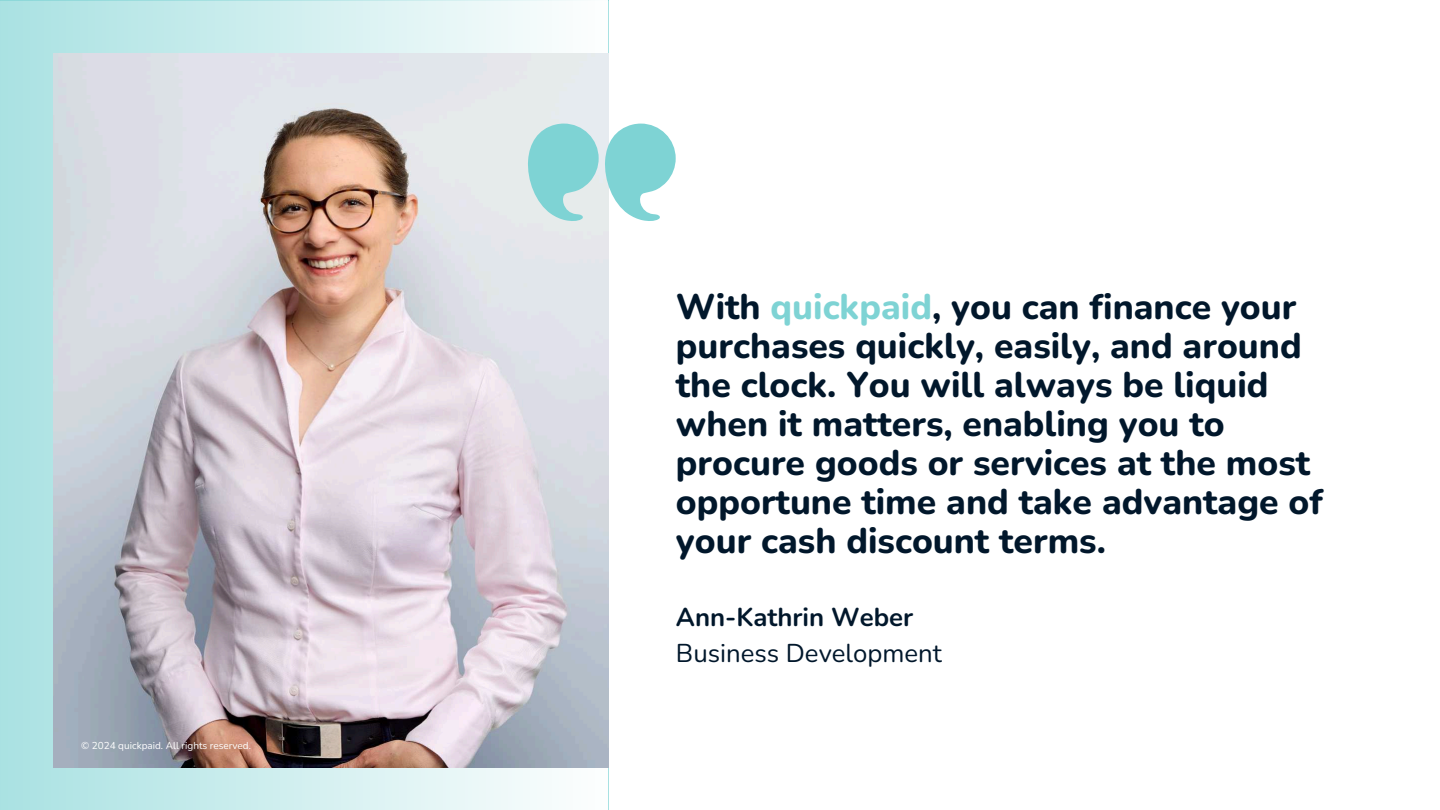
<style>
.page{position:relative;width:1440px;height:810px;background:#fff}
.page>*{position:absolute;margin:0;border:0;box-sizing:border-box;transform-origin:0 0}
.t1{font:800 35.5px/39px "Nunito";color:#01172b}
.t2{font:25.7px "Nunito";color:#01172b}
.t3{font:700 25.7px "Nunito";color:#01172b}
.t4{font:10px "Nunito";color:#fff}
.s1{color:#7ed3d4}
</style>
<div class="page">
<svg style="left:0;top:0;width:609px;height:810px"></svg>
<img style="left:53px;top:64px;width:555px;height:703px">
<svg style="left:527px;top:124px;width:149px;height:98px"></svg>
<p class="t4" style="left:81px;top:739px;width:172px">© 2024 quickpaid. All rights reserved.</p>
<p class="t1" style="left:676px;top:286px;width:649px">With <span class="s1">quickpaid</span>, you can finance your purchases quickly, easily, and around the clock. You will always be liquid when it matters, enabling you to procure goods or services at the most opportune time and take advantage of your cash discount terms.</p>
<p class="t3" style="left:676px;top:599px;width:239px">Ann-Kathrin Weber</p>
<p class="t2" style="left:676px;top:635px;width:267px">Business Development</p>
</div>
